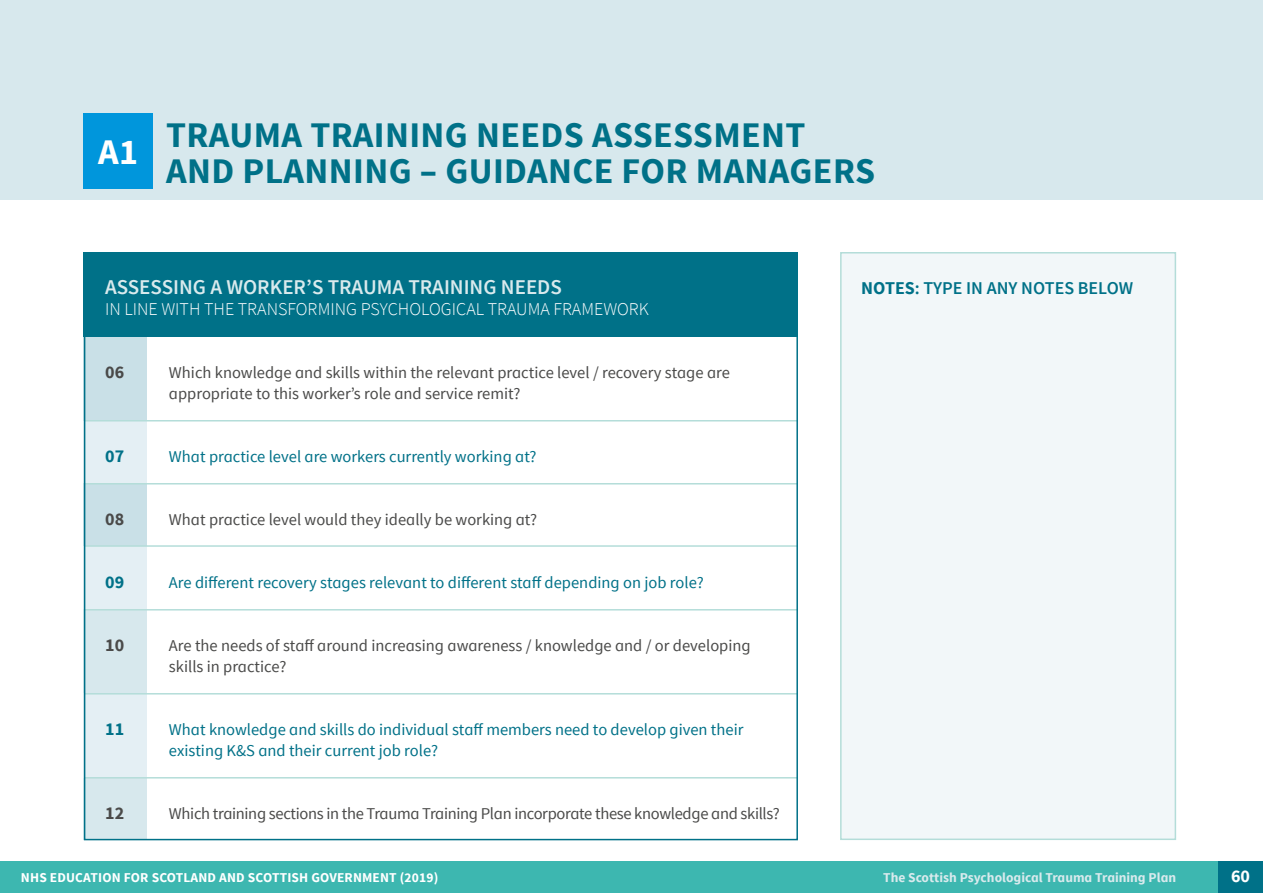
<style>
.page{position:relative;width:1263px;height:893px;background:#fff}
.page>*{position:absolute;margin:0;border:0;box-sizing:border-box;transform-origin:0 0}
.t1{font:700 36px/36px "Source Sans Pro";letter-spacing:.01em;color:#007188}
.t2{font:700 36px "Source Sans Pro";color:#fff}
.t3{font:600 21px "Source Sans Pro";color:#d9eaed}
.t4{font:300 18px "Source Sans Pro";color:#fff}
.t5{font:600 18px "Source Sans Pro";color:#007188}
.t6{font:700 18px "Source Sans Pro";color:#4a4a49}
.t7{font:700 18px "Source Sans Pro";color:#007188}
.t8{font:700 18px "Source Sans Pro";color:#fff}
.t9{font:16.5px/21px "Source Sans Pro";color:#4a4a49}
.t10{font:16.5px/21px "Source Sans Pro";color:#007188}
.t11{font:16.5px "Source Sans Pro";letter-spacing:-.02em;color:#4a4a49}
.t12{font:700 13.5px "Source Sans Pro";letter-spacing:.01em;color:#fff}
.t13{font:700 13.5px "Source Sans Pro";color:#d9eaed}
.s1{font-weight:700}
</style>
<div class="page">
<div style="left:0;top:861px;width:1263px;height:32px;background:#3db7b0"></div>
<div style="left:1218px;top:861px;width:45px;height:32px;background:#007188"></div>
<div style="left:0;top:0;width:1263px;height:200px;background:#d7e8ed"></div>
<div style="left:840px;top:252px;width:336px;height:588px;background:#f2f7f9;border:2px solid #b4ddd9"></div>
<div style="left:84px;top:420px;width:63px;height:63px;background:#e4eff4"></div>
<div style="left:84px;top:336px;width:63px;height:84px;background:#c9e0e7"></div>
<div style="left:84px;top:483px;width:63px;height:63px;background:#c9e0e7"></div>
<div style="left:84px;top:546px;width:63px;height:64px;background:#e4eff4"></div>
<div style="left:84px;top:609px;width:63px;height:84px;background:#d7e8ed"></div>
<div style="left:84px;top:777px;width:63px;height:62px;background:#d7e8ed"></div>
<div style="left:84px;top:693px;width:63px;height:84px;background:#e4eff4"></div>
<hr style="left:84px;top:420px;width:714px;height:1px;background:#b4ddd9">
<hr style="left:84px;top:483px;width:714px;height:1px;background:#b4ddd9">
<hr style="left:84px;top:545px;width:714px;height:2px;background:#b4ddd9">
<hr style="left:84px;top:609px;width:714px;height:1px;background:#b4ddd9">
<hr style="left:84px;top:693px;width:714px;height:1px;background:#b4ddd9">
<hr style="left:84px;top:777px;width:714px;height:1px;background:#b4ddd9">
<div style="left:84px;top:252px;width:714px;height:84px;background:#007188"></div>
<div style="left:84px;top:113px;width:69px;height:75px;background:#0096dc"></div>
<h1 class="t2" style="left:98px;top:129px;width:41px">A1</h1>
<h1 class="t1" style="left:166px;top:118px;width:710px">TRAUMA TRAINING NEEDS ASSESSMENT<br>AND PLANNING – GUIDANCE FOR MANAGERS</h1>
<p class="t3" style="left:105px;top:274px;width:458px">ASSESSING A WORKER’S TRAUMA TRAINING NEEDS</p>
<p class="t4" style="left:105px;top:298px;width:545px">IN LINE WITH THE TRANSFORMING PSYCHOLOGICAL TRAUMA FRAMEWORK</p>
<p class="t6" style="left:105px;top:360px;width:21px">06</p>
<p class="t9" style="left:169px;top:362px;width:562px">Which knowledge and skills within the relevant practice level / recovery stage are appropriate to this worker’s role and service remit?</p>
<p class="t7" style="left:105px;top:444px;width:21px">07</p>
<p class="t10" style="left:169px;top:446px;width:369px">What practice level are workers currently working at?</p>
<p class="t6" style="left:105px;top:507px;width:21px">08</p>
<p class="t9" style="left:169px;top:509px;width:370px">What practice level would they ideally be working at?</p>
<p class="t7" style="left:105px;top:570px;width:21px">09</p>
<p class="t10" style="left:169px;top:572px;width:536px">Are different recovery stages relevant to different staff depending on job role?</p>
<p class="t6" style="left:105px;top:633px;width:21px">10</p>
<p class="t9" style="left:169px;top:635px;width:583px">Are the needs of staff around increasing awareness / knowledge and / or developing skills in practice?</p>
<p class="t7" style="left:105px;top:717px;width:21px">11</p>
<p class="t10" style="left:169px;top:719px;width:576px">What knowledge and skills do individual staff members need to develop given their existing K&amp;S and their current job role?</p>
<p class="t6" style="left:105px;top:801px;width:21px">12</p>
<p class="t11" style="left:169px;top:803px;width:612px">Which training sections in the Trauma Training Plan incorporate these knowledge and skills?</p>
<p class="t5" style="left:861px;top:277px;width:274px"><span class="s1">NOTES</span>: TYPE IN ANY NOTES BELOW</p>
<p class="t12" style="left:21px;top:869px;width:419px">NHS EDUCATION FOR SCOTLAND AND SCOTTISH GOVERNMENT (2019)</p>
<p class="t13" style="left:883px;top:869px;width:294px">The Scottish Psychological Trauma Training Plan</p>
<p class="t8" style="left:1231px;top:864px;width:21px">60</p>
</div>
